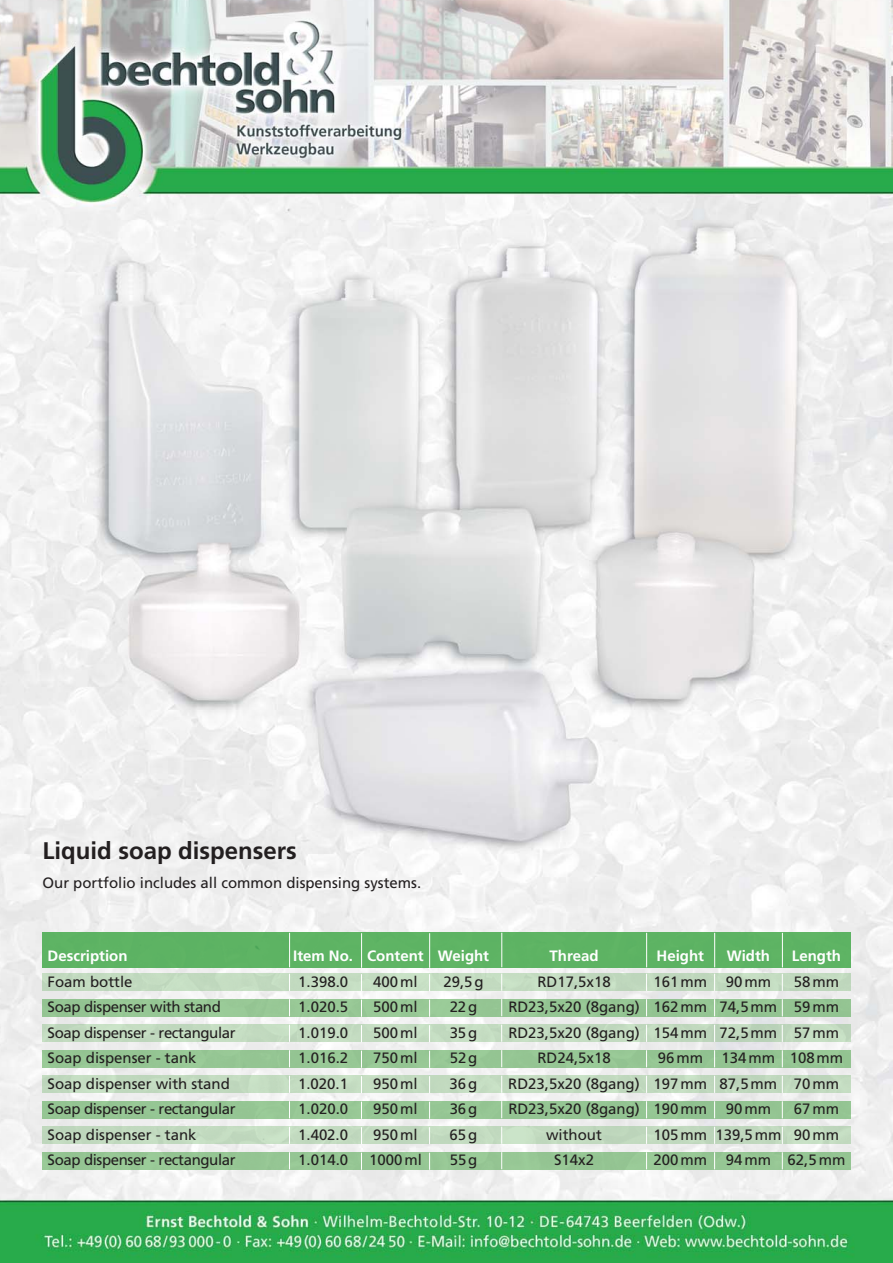
<style>
.page{position:relative;width:893px;height:1263px;background:#fff}
.page>*{position:absolute;margin:0;border:0;box-sizing:border-box;transform-origin:0 0}
.t1{font:700 24px "Frutiger LT";color:#231f20}
.t2{font:15px "Frutiger LT";color:#231f20}
.t3{font:15px "Frutiger LT";letter-spacing:-.025em;color:#231f20}
.t4{font:700 15px "Frutiger LT";color:#fff}
</style>
<div class="page">
<img style="left:0;top:0;width:893px;height:1263px">
<div style="left:43px;top:933px;width:807px;height:34px;background:#5db363"></div>
<div style="left:43px;top:974px;width:807px;height:17px;background:#c3dbc0"></div>
<div style="left:43px;top:999px;width:807px;height:17px;background:#96c694"></div>
<img style="left:43px;top:1025px;width:807px;height:17px">
<div style="left:43px;top:1050px;width:807px;height:17px;background:#95c693"></div>
<div style="left:43px;top:1076px;width:807px;height:17px;background:#c2dabf"></div>
<div style="left:43px;top:1101px;width:807px;height:17px;background:#94c593"></div>
<div style="left:43px;top:1127px;width:807px;height:17px;background:#c1d9bf"></div>
<div style="left:43px;top:1152px;width:807px;height:17px;background:#95c693"></div>
<hr style="left:289px;top:933px;width:1px;height:34px;background:#fff">
<svg style="left:289px;top:974px;width:1px;height:17px"></svg>
<hr style="left:361px;top:933px;width:1px;height:35px;background:#fff">
<svg style="left:361px;top:974px;width:1px;height:17px"></svg>
<hr style="left:429px;top:933px;width:1px;height:35px;background:#fff">
<svg style="left:429px;top:974px;width:1px;height:17px"></svg>
<hr style="left:714px;top:933px;width:1px;height:34px;background:#fff">
<svg style="left:714px;top:974px;width:1px;height:17px"></svg>
<hr style="left:646px;top:933px;width:1px;height:34px;background:#fff">
<svg style="left:646px;top:974px;width:1px;height:17px"></svg>
<svg style="left:289px;top:999px;width:1px;height:17px"></svg>
<svg style="left:361px;top:1000px;width:1px;height:17px"></svg>
<svg style="left:429px;top:1000px;width:1px;height:17px"></svg>
<svg style="left:714px;top:999px;width:1px;height:17px"></svg>
<svg style="left:646px;top:999px;width:1px;height:17px"></svg>
<svg style="left:289px;top:1025px;width:1px;height:17px"></svg>
<svg style="left:361px;top:1025px;width:1px;height:17px"></svg>
<svg style="left:429px;top:1025px;width:1px;height:17px"></svg>
<svg style="left:714px;top:1025px;width:1px;height:17px"></svg>
<svg style="left:646px;top:1025px;width:1px;height:17px"></svg>
<svg style="left:289px;top:1050px;width:1px;height:17px"></svg>
<svg style="left:361px;top:1051px;width:1px;height:17px"></svg>
<svg style="left:429px;top:1051px;width:1px;height:17px"></svg>
<svg style="left:714px;top:1050px;width:1px;height:17px"></svg>
<svg style="left:646px;top:1050px;width:1px;height:17px"></svg>
<svg style="left:289px;top:1076px;width:1px;height:17px"></svg>
<svg style="left:361px;top:1076px;width:1px;height:17px"></svg>
<svg style="left:429px;top:1076px;width:1px;height:17px"></svg>
<svg style="left:714px;top:1076px;width:1px;height:17px"></svg>
<svg style="left:646px;top:1076px;width:1px;height:17px"></svg>
<svg style="left:289px;top:1101px;width:1px;height:17px"></svg>
<svg style="left:361px;top:1102px;width:1px;height:17px"></svg>
<svg style="left:429px;top:1102px;width:1px;height:17px"></svg>
<svg style="left:714px;top:1101px;width:1px;height:17px"></svg>
<svg style="left:646px;top:1101px;width:1px;height:17px"></svg>
<svg style="left:289px;top:1127px;width:1px;height:17px"></svg>
<svg style="left:361px;top:1127px;width:1px;height:17px"></svg>
<svg style="left:429px;top:1127px;width:1px;height:17px"></svg>
<svg style="left:714px;top:1127px;width:1px;height:17px"></svg>
<svg style="left:646px;top:1127px;width:1px;height:17px"></svg>
<svg style="left:289px;top:1152px;width:1px;height:17px"></svg>
<svg style="left:361px;top:1153px;width:1px;height:17px"></svg>
<svg style="left:429px;top:1153px;width:1px;height:17px"></svg>
<svg style="left:714px;top:1152px;width:1px;height:17px"></svg>
<svg style="left:646px;top:1152px;width:1px;height:17px"></svg>
<hr style="left:782px;top:933px;width:1px;height:34px;background:#fff">
<svg style="left:782px;top:974px;width:1px;height:17px"></svg>
<svg style="left:782px;top:999px;width:1px;height:17px"></svg>
<svg style="left:782px;top:1025px;width:1px;height:17px"></svg>
<svg style="left:782px;top:1050px;width:1px;height:17px"></svg>
<svg style="left:782px;top:1076px;width:1px;height:17px"></svg>
<svg style="left:782px;top:1101px;width:1px;height:17px"></svg>
<svg style="left:782px;top:1127px;width:1px;height:17px"></svg>
<svg style="left:782px;top:1152px;width:1px;height:17px"></svg>
<hr style="left:501px;top:933px;width:1px;height:34px;background:#fff">
<svg style="left:501px;top:974px;width:1px;height:17px"></svg>
<svg style="left:501px;top:999px;width:1px;height:17px"></svg>
<svg style="left:501px;top:1025px;width:1px;height:17px"></svg>
<svg style="left:501px;top:1050px;width:1px;height:17px"></svg>
<svg style="left:501px;top:1076px;width:1px;height:17px"></svg>
<svg style="left:501px;top:1101px;width:1px;height:17px"></svg>
<svg style="left:501px;top:1127px;width:1px;height:17px"></svg>
<svg style="left:501px;top:1152px;width:1px;height:17px"></svg>
<h1 class="t1" style="left:43px;top:839px;width:256px">Liquid soap dispensers</h1>
<p class="t2" style="left:43px;top:876px;width:380px">Our portfolio includes all common dispensing systems.</p>
<p class="t4" style="left:48px;top:949px;width:81px">Description</p>
<p class="t4" style="left:293px;top:949px;width:197px">Item No. Content Weight</p>
<p class="t4" style="left:550px;top:949px;width:50px">Thread</p>
<p class="t4" style="left:657px;top:949px;width:49px">Height</p>
<p class="t4" style="left:727px;top:949px;width:45px">Width</p>
<p class="t4" style="left:792px;top:949px;width:51px">Length</p>
<p class="t2" style="left:48px;top:976px;width:86px">Foam bottle</p>
<p class="t2" style="left:298px;top:976px;width:51px">1.398.0</p>
<p class="t2" style="left:373px;top:976px;width:46px">400ml</p>
<p class="t2" style="left:443px;top:976px;width:42px">29,5g</p>
<p class="t2" style="left:537px;top:976px;width:75px">RD17,5x18</p>
<p class="t2" style="left:654px;top:976px;width:119px">161mm 90mm</p>
<p class="t2" style="left:794px;top:976px;width:47px">58mm</p>
<p class="t3" style="left:48px;top:1001px;width:175px">Soap dispenser with stand</p>
<p class="t2" style="left:298px;top:1001px;width:51px">1.020.5</p>
<p class="t2" style="left:373px;top:1001px;width:46px">500ml</p>
<p class="t2" style="left:450px;top:1001px;width:29px">22g</p>
<p class="t2" style="left:508px;top:1001px;width:332px">RD23,5x20 (8gang) 162mm 74,5mm 59mm</p>
<p class="t3" style="left:48px;top:1027px;width:189px">Soap dispenser - rectangular</p>
<p class="t2" style="left:298px;top:1027px;width:51px">1.019.0</p>
<p class="t2" style="left:373px;top:1027px;width:46px">500ml</p>
<p class="t2" style="left:450px;top:1027px;width:29px">35g</p>
<p class="t2" style="left:508px;top:1027px;width:332px">RD23,5x20 (8gang) 154mm 72,5mm 57mm</p>
<p class="t2" style="left:48px;top:1052px;width:150px">Soap dispenser - tank</p>
<p class="t2" style="left:298px;top:1052px;width:51px">1.016.2</p>
<p class="t2" style="left:373px;top:1052px;width:46px">750ml</p>
<p class="t2" style="left:450px;top:1052px;width:29px">52g</p>
<p class="t2" style="left:537px;top:1052px;width:75px">RD24,5x18</p>
<p class="t2" style="left:658px;top:1052px;width:187px">96mm 134mm 108mm</p>
<p class="t2" style="left:48px;top:1078px;width:184px">Soap dispenser with stand</p>
<p class="t2" style="left:298px;top:1078px;width:51px">1.020.1</p>
<p class="t2" style="left:373px;top:1078px;width:46px">950ml</p>
<p class="t2" style="left:450px;top:1078px;width:29px">36g</p>
<p class="t2" style="left:508px;top:1078px;width:332px">RD23,5x20 (8gang) 197mm 87,5mm 70mm</p>
<p class="t3" style="left:48px;top:1103px;width:189px">Soap dispenser - rectangular</p>
<p class="t2" style="left:298px;top:1103px;width:51px">1.020.0</p>
<p class="t2" style="left:373px;top:1103px;width:46px">950ml</p>
<p class="t2" style="left:450px;top:1103px;width:29px">36g</p>
<p class="t2" style="left:508px;top:1103px;width:264px">RD23,5x20 (8gang) 190mm 90mm</p>
<p class="t2" style="left:794px;top:1103px;width:47px">67mm</p>
<p class="t2" style="left:48px;top:1129px;width:150px">Soap dispenser - tank</p>
<p class="t2" style="left:298px;top:1129px;width:51px">1.402.0</p>
<p class="t2" style="left:373px;top:1129px;width:46px">950ml</p>
<p class="t2" style="left:450px;top:1129px;width:29px">65g</p>
<p class="t2" style="left:546px;top:1129px;width:57px">without</p>
<p class="t2" style="left:654px;top:1129px;width:187px">105mm 139,5mm 90mm</p>
<p class="t3" style="left:48px;top:1154px;width:189px">Soap dispenser - rectangular</p>
<p class="t2" style="left:298px;top:1154px;width:51px">1.014.0</p>
<p class="t2" style="left:369px;top:1154px;width:54px">1000ml</p>
<p class="t2" style="left:450px;top:1154px;width:29px">55g</p>
<p class="t2" style="left:554px;top:1154px;width:41px">S14x2</p>
<p class="t2" style="left:654px;top:1154px;width:193px">200mm 94mm 62,5mm</p>
</div>
